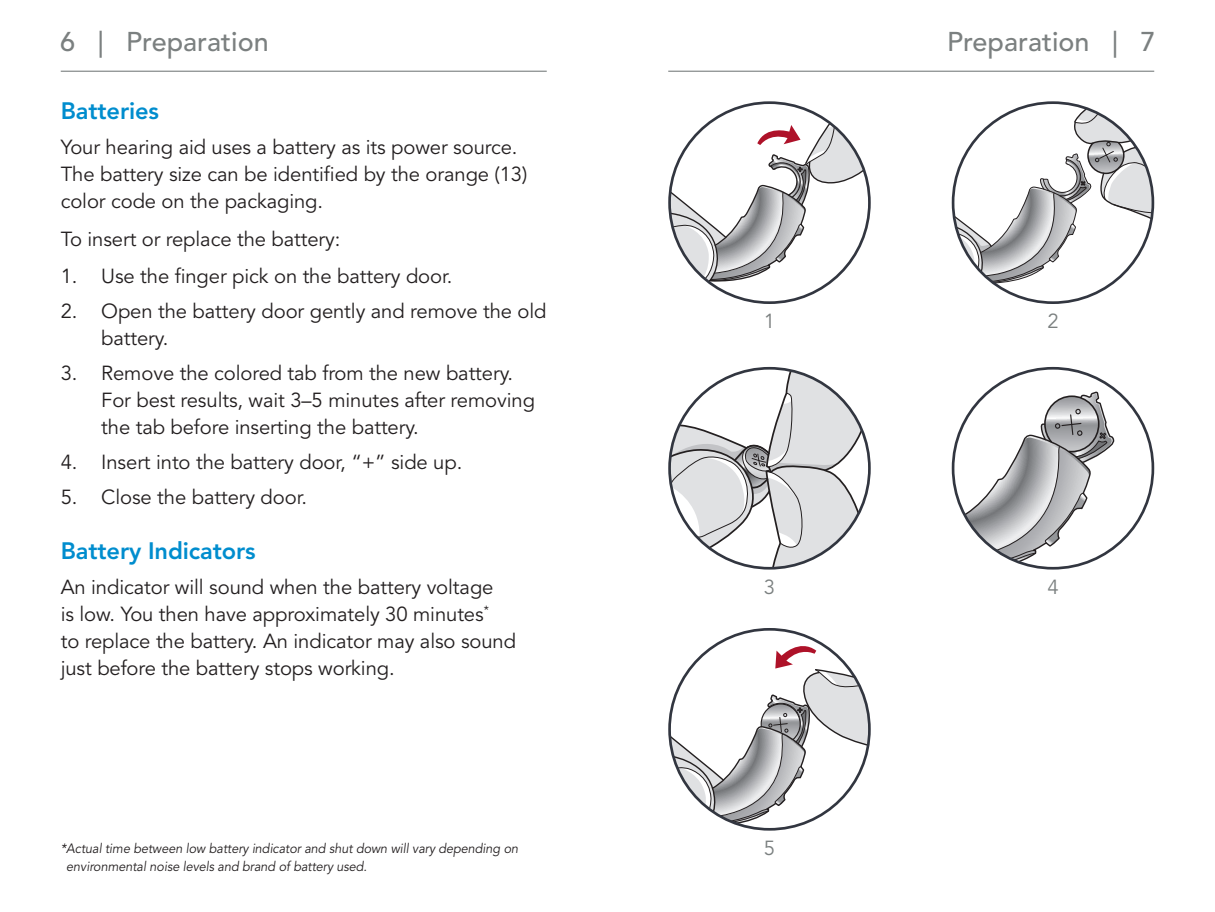
<style>
.page{position:relative;width:1215px;height:912px;background:#fff}
.page>*{position:absolute;margin:0;border:0;box-sizing:border-box;transform-origin:0 0}
.t1{font:27px "Avenir LT SLI Std Medium";color:#7b8080}
._3a__Blue_Subs{font:23.62px "Avenir LT SLI Std Heavy";letter-spacing:-.005em;color:#008dce}
._1__body{font:20.25px/27px "Avenir LT SLI Std Book";letter-spacing:-.005em;color:#231f20}
.caption_number{font:20.25px "Avenir LT SLI Std Book";color:#7b8080}
.footnote{font:italic 13.5px/18px "Avenir LT SLI Std Book";letter-spacing:-.005em;color:#231f20;scale:.94 1}
</style>
<div class="page">
<hr style="left:61px;top:71px;width:486px;height:1px;background:#7b8080">
<hr style="left:668px;top:71px;width:486px;height:1px;background:#7b8080">
<svg style="left:953px;top:104px;width:200px;height:195px"></svg>
<svg style="left:670px;top:105px;width:199px;height:195px"></svg>
<svg style="left:953px;top:389px;width:163px;height:179px"></svg>
<svg style="left:670px;top:368px;width:199px;height:200px"></svg>
<svg style="left:670px;top:637px;width:199px;height:192px"></svg>
<h1 class="t1" style="left:60px;top:26px;width:210px">6 | Preparation</h1>
<h1 class="t1" style="left:947px;top:26px;width:210px">Preparation | 7</h1>
<p class="_3a__Blue_Subs" style="left:61px;top:97px;width:100px">Batteries</p>
<p class="_1__body" style="left:61px;top:134px;width:468px">Your hearing aid uses a battery as its power source.<br>The battery size can be identified by the orange (13) color code on the packaging.</p>
<p class="_1__body" style="left:61px;top:225px;width:281px">To insert or replace the battery:</p>
<p class="_1__body" style="left:61px;top:263px;width:390px">1. Use the finger pick on the battery door.</p>
<p class="_1__body" style="left:101px;top:298px;width:447px;text-indent:-40px">2. Open the battery door gently and remove the old battery.</p>
<p class="_1__body" style="left:101px;top:360px;width:435px;text-indent:-40px">3. Remove the colored tab from the new battery.<br>For best results, wait 3–5 minutes after removing the tab before inserting the battery.</p>
<p class="_1__body" style="left:61px;top:449px;width:400px">4. Insert into the battery door, “+” side up.</p>
<p class="_1__body" style="left:61px;top:484px;width:244px">5. Close the battery door.</p>
<p class="_3a__Blue_Subs" style="left:61px;top:536px;width:196px">Battery Indicators</p>
<p class="_1__body" style="left:61px;top:573px;width:457px">An indicator will sound when the battery voltage<br>is low. You then have approximately 30 minutes<sup>*<br></sup>to replace the battery. An indicator may also sound just before the battery stops working.</p>
<p class="footnote" style="left:66px;top:839px;width:482px;text-indent:-6px">*Actual time between low battery indicator and shut down will vary depending on environmental noise levels and brand of battery used.</p>
<p class="caption_number" style="left:764px;top:309px;width:13px">1</p>
<p class="caption_number" style="left:1047px;top:309px;width:13px">2</p>
<p class="caption_number" style="left:764px;top:574px;width:13px">3</p>
<p class="caption_number" style="left:1047px;top:575px;width:13px">4</p>
<p class="caption_number" style="left:764px;top:835px;width:13px">5</p>
</div>
